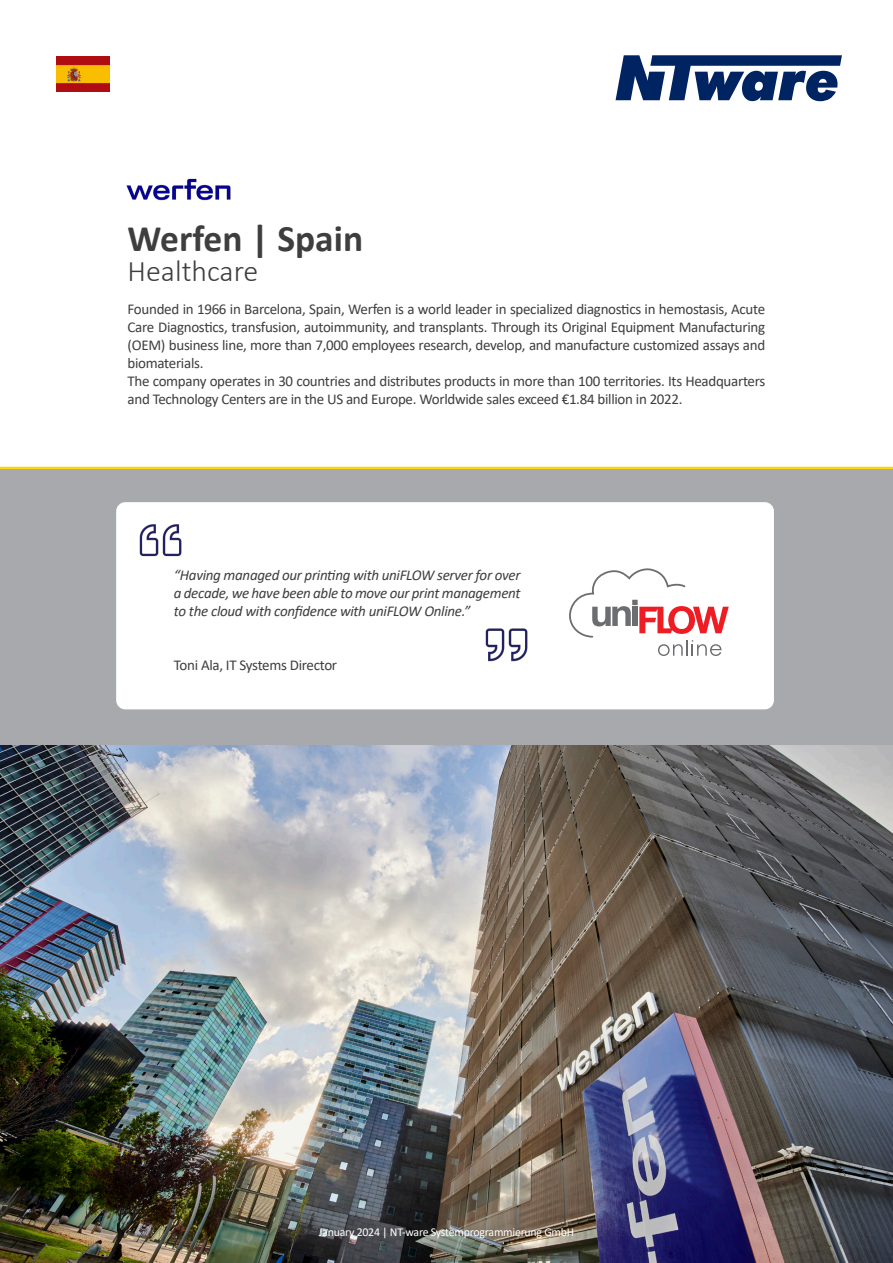
<style>
.page{position:relative;width:893px;height:1263px;background:#fff}
.page>*{position:absolute;margin:0;border:0;box-sizing:border-box;transform-origin:0 0}
.t1{font:700 37.5px "Calibri";color:#3e3e3f}
.t2{font:300 30px "Calibri";color:#3e3e3f}
.t3{font:15px/18px "Calibri";letter-spacing:-.02em;color:#3e3e3f;text-align:justify}
.t4{font:italic 15px/18px "Calibri";letter-spacing:-.02em;color:#3e3e3f;text-align:justify}
.t5{font:12px "Calibri";letter-spacing:-.02em;color:#fff}
</style>
<div class="page">
<img style="left:0;top:745px;width:893px;height:518px">
<div style="left:0;top:469px;width:893px;height:276px;background:#a8a9ad"></div>
<hr style="left:0;top:467px;width:893px;height:2px;background:#fcd30c">
<div style="left:117px;top:503px;width:656px;height:206px;background:#fff;border-radius:8px"></div>
<div style="left:116px;top:502px;width:658px;height:207px;border:2px solid #fff;border-radius:8px"></div>
<svg style="left:616px;top:55px;width:226px;height:46px"></svg>
<img style="left:139px;top:524px;width:43px;height:33px">
<img style="left:485px;top:628px;width:43px;height:34px">
<svg style="left:569px;top:568px;width:160px;height:88px"></svg>
<img style="left:126px;top:178px;width:105px;height:23px">
<img style="left:57px;top:57px;width:52px;height:34px">
<p class="t1" style="left:128px;top:212px;width:237px">Werfen | Spain</p>
<p class="t2" style="left:128px;top:253px;width:132px">Healthcare</p>
<p class="t3" style="left:128px;top:300px;width:639px">Founded in 1966 in Barcelona, Spain, Werfen is a world leader in specialized diagnostics in hemostasis, Acute Care Diagnostics, transfusion, autoimmunity, and transplants. Through its Original Equipment Manufacturing (OEM) business line, more than 7,000 employees research, develop, and manufacture customized assays and biomaterials.</p>
<p class="t3" style="left:128px;top:372px;width:639px">The company operates in 30 countries and distributes products in more than 100 territories. Its Headquarters and Technology Centers are in the US and Europe. Worldwide sales exceed €1.84 billion in 2022.</p>
<p class="t4" style="left:174px;top:565px;width:348px">“Having managed our printing with uniFLOW server for over a decade, we have been able to move our print management to the cloud with confidence with uniFLOW Online.”</p>
<p class="t3" style="left:174px;top:656px;width:165px">Toni Ala, IT Systems Director</p>
<p class="t5" style="left:319px;top:1223px;width:257px">January 2024 | NT-ware Systemprogrammierung GmbH</p>
</div>
